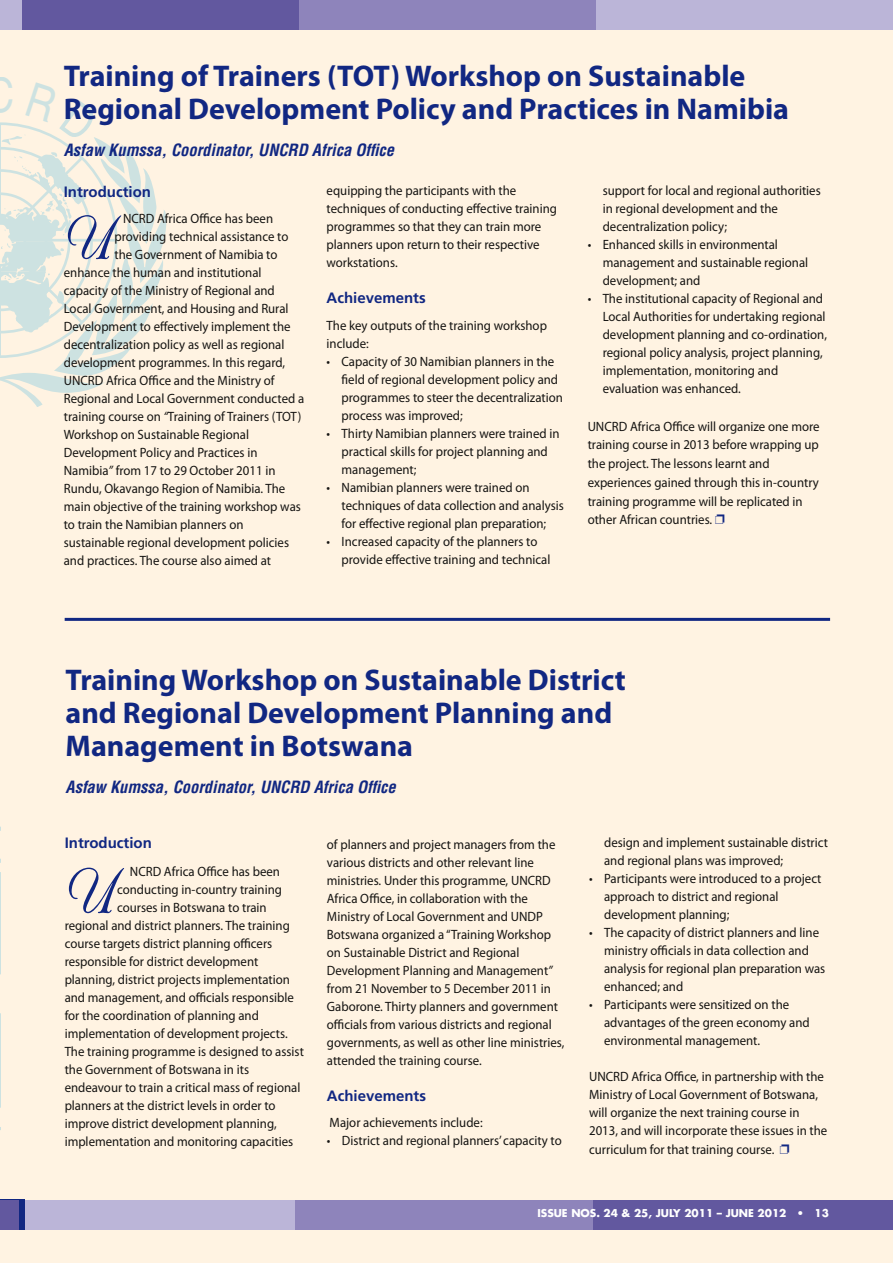
<style>
.page{position:relative;width:893px;height:1263px;background:#fff}
.page>*{position:absolute;margin:0;border:0;box-sizing:border-box;transform-origin:0 0}
.t1{font:76.35px "Nuptial Script";color:#112782;scale:.95 1}
.t2{font:73.95px "Nuptial Script";color:#112782;scale:.95 1}
.t3{font:700 30px/33px "Myriad Pro";color:#112782}
.t4{font:italic 700 condensed 16.5px "Helvetica";color:#112782}
.t5{font:700 15px "Frutiger";color:#112782}
.t6{font:13.5px/18px "Myriad Pro";color:#151412;scale:.95 1}
.t7{font:700 10.5px "Futura";color:#fff}
.s1{font-style:italic}
</style>
<div class="page">
<hr style="left:0;top:0;width:1px;height:1263px;background:#fff3e2">
<div style="left:1px;top:0;width:892px;height:1263px;background:#fff3e2"></div>
<div style="left:0;top:1200px;width:295px;height:29px;background:#bbb5d8"></div>
<div style="left:295px;top:1200px;width:298px;height:29px;background:#8e84bb"></div>
<div style="left:593px;top:1200px;width:300px;height:29px;background:#62589f"></div>
<svg style="left:0;top:872px;width:1px;height:236px"></svg>
<div style="left:1px;top:0;width:298px;height:29px;background:#62589f"></div>
<div style="left:299px;top:0;width:298px;height:29px;background:#8e84bb"></div>
<div style="left:597px;top:0;width:296px;height:29px;background:#bbb5d8"></div>
<svg style="left:0;top:1199px;width:25px;height:30px"></svg>
<div style="left:0;top:1200px;width:18px;height:29px;background:#62589f"></div>
<div style="left:0;top:0;width:22px;height:29px;background:#bbb5d8"></div>
<hr style="left:65px;top:618px;width:765px;height:3px;background:#112782">
<svg style="left:0;top:122px;width:166px;height:284px"></svg>
<h3 class="t3" style="left:64px;top:58px;width:727px">Training of Trainers (TOT) Workshop on Sustainable<br>Regional Development Policy and Practices in Namibia</h3>
<p class="t4" style="left:64px;top:139px;width:332px">Asfaw Kumssa, Coordinator, UNCRD Africa Office</p>
<p class="t5" style="left:64px;top:183px;width:89px">Introduction</p>
<h2 class="t2" style="left:64px;top:197px;width:55px">U</h2>
<p class="t6" style="left:123px;top:209px;width:160px">NCRD Africa Office has been</p>
<p class="t6" style="left:603px;top:181px;width:231px">support for local and regional authorities in regional development and the decentralization policy;</p>
<p class="t6" style="left:603px;top:235px;width:218px;text-indent:-15px">• Enhanced skills in environmental management and sustainable regional development; and</p>
<p class="t6" style="left:603px;top:289px;width:238px;text-indent:-15px">• The institutional capacity of Regional and Local Authorities for undertaking regional development planning and co-ordination, regional policy analysis, project planning, implementation, monitoring and evaluation was enhanced.</p>
<p class="t6" style="left:588px;top:416px;width:246px;line-height:18.8px">UNCRD Africa Office will organize one more training course in 2013 before wrapping up the project. The lessons learnt and experiences gained through this in-country training programme will be replicated in other African countries.</p>
<p class="t6" style="left:327px;top:181px;width:244px">equipping the participants with the techniques of conducting effective training programmes so that they can train more planners upon return to their respective workstations.</p>
<p class="t5" style="left:327px;top:289px;width:101px">Achievements</p>
<p class="t6" style="left:327px;top:316px;width:233px">The key outputs of the training workshop include:</p>
<p class="t6" style="left:342px;top:352px;width:234px;text-indent:-15px">• Capacity of 30 Namibian planners in the field of regional development policy and programmes to steer the decentralization process was improved;</p>
<p class="t6" style="left:342px;top:424px;width:231px;text-indent:-15px">• Thirty Namibian planners were trained in practical skills for project planning and management;</p>
<p class="t6" style="left:342px;top:478px;width:235px;text-indent:-15px">• Namibian planners were trained on techniques of data collection and analysis for effective regional plan preparation;</p>
<p class="t6" style="left:342px;top:532px;width:221px;text-indent:-15px">• Increased capacity of the planners to provide effective training and technical</p>
<p class="t6" style="left:114px;top:227px;width:185px">providing technical assistance to</p>
<p class="t6" style="left:114px;top:245px;width:173px">the Government of Namibia to</p>
<p class="t6" style="left:64px;top:263px;width:210px">enhance the human and institutional</p>
<p class="t6" style="left:64px;top:281px;width:224px">capacity of the Ministry of Regional and</p>
<p class="t6" style="left:64px;top:299px;width:238px">Local Government, and Housing and Rural</p>
<p class="t6" style="left:64px;top:317px;width:240px">Development to effectively implement the</p>
<p class="t6" style="left:64px;top:335px;width:234px">decentralization policy as well as regional</p>
<p class="t6" style="left:64px;top:353px;width:235px">development programmes. In this regard,</p>
<p class="t6" style="left:64px;top:371px;width:223px">UNCRD Africa Office and the Ministry of</p>
<p class="t6" style="left:64px;top:389px;width:255px">Regional and Local Government conducted a</p>
<p class="t6" style="left:64px;top:407px;width:252px">training course on <span class="s1">“</span>Training of Trainers (TOT)</p>
<p class="t6" style="left:64px;top:425px;width:197px">Workshop on Sustainable Regional</p>
<p class="t6" style="left:64px;top:443px;width:205px">Development Policy and Practices in</p>
<p class="t6" style="left:64px;top:461px;width:224px">Namibia<span class="s1">”</span> from 17 to 29 October 2011 in</p>
<p class="t6" style="left:64px;top:479px;width:235px">Rundu, Okavango Region of Namibia. The</p>
<p class="t6" style="left:64px;top:497px;width:251px">main objective of the training workshop was</p>
<p class="t6" style="left:64px;top:515px;width:191px">to train the Namibian planners on</p>
<p class="t6" style="left:64px;top:533px;width:239px">sustainable regional development policies</p>
<p class="t6" style="left:64px;top:551px;width:220px">and practices. The course also aimed at</p>
<h3 class="t3" style="left:66px;top:662px;width:562px">Training Workshop on Sustainable District and Regional Development Planning and<br>Management in Botswana</h3>
<p class="t4" style="left:66px;top:777px;width:332px">Asfaw Kumssa, Coordinator, UNCRD Africa Office</p>
<p class="t5" style="left:65px;top:834px;width:89px">Introduction</p>
<h1 class="t1" style="left:65px;top:849px;width:57px">U</h1>
<p class="t6" style="left:130px;top:862px;width:160px">NCRD Africa Office has been</p>
<p class="t6" style="left:117px;top:880px;width:175px">conducting in-country training</p>
<p class="t6" style="left:117px;top:898px;width:159px">courses in Botswana to train</p>
<p class="t6" style="left:65px;top:916px;width:239px">regional and district planners. The training</p>
<p class="t6" style="left:65px;top:934px;width:220px">course targets district planning officers</p>
<p class="t6" style="left:65px;top:952px;width:205px">responsible for district development</p>
<p class="t6" style="left:65px;top:970px;width:239px">planning, district projects implementation</p>
<p class="t6" style="left:65px;top:988px;width:243px">and management, and officials responsible</p>
<p class="t6" style="left:65px;top:1006px;width:206px">for the coordination of planning and</p>
<p class="t6" style="left:65px;top:1024px;width:236px">implementation of development projects.</p>
<p class="t6" style="left:65px;top:1042px;width:253px">The training programme is designed to assist</p>
<p class="t6" style="left:65px;top:1060px;width:196px">the Government of Botswana in its</p>
<p class="t6" style="left:65px;top:1078px;width:250px">endeavour to train a critical mass of regional</p>
<p class="t6" style="left:65px;top:1096px;width:224px">planners at the district levels in order to</p>
<p class="t6" style="left:65px;top:1114px;width:225px">improve district development planning,</p>
<p class="t6" style="left:65px;top:1132px;width:242px">implementation and monitoring capacities</p>
<p class="t6" style="left:327px;top:835px;width:252px">of planners and project managers from the various districts and other relevant line ministries. Under this programme, UNCRD Africa Office, in collaboration with the Ministry of Local Government and UNDP Botswana organized a “Training Workshop on Sustainable District and Regional Development Planning and Management<span class="s1">” </span>from 21 November to 5 December 2011 in Gaborone. Thirty planners and government officials from various districts and regional governments, as well as other line ministries, attended the training course.</p>
<p class="t5" style="left:327px;top:1087px;width:101px">Achievements</p>
<p class="t6" style="left:330px;top:1114px;width:163px">Major achievements include:</p>
<p class="t6" style="left:327px;top:1132px;width:249px">• District and regional planners’ capacity to</p>
<p class="t6" style="left:604px;top:833px;width:237px">design and implement sustainable district and regional plans was improved;</p>
<p class="t6" style="left:604px;top:869px;width:230px;text-indent:-15px">• Participants were introduced to a project approach to district and regional development planning;</p>
<p class="t6" style="left:604px;top:923px;width:234px;text-indent:-15px">• The capacity of district planners and line ministry officials in data collection and analysis for regional plan preparation was enhanced; and</p>
<p class="t6" style="left:604px;top:995px;width:218px;text-indent:-15px">• Participants were sensitized on the advantages of the green economy and environmental management.</p>
<p class="t6" style="left:589px;top:1067px;width:252px">UNCRD Africa Office, in partnership with the Ministry of Local Government of Botswana, will organize the next training course in 2013, and will incorporate these issues in the curriculum for that training course.</p>
<p class="t7" style="left:537px;top:1206px;width:293px">ISSUE NOS. 24 &amp; 25, JULY 2011 – JUNE 2012 • 13</p>
</div>
